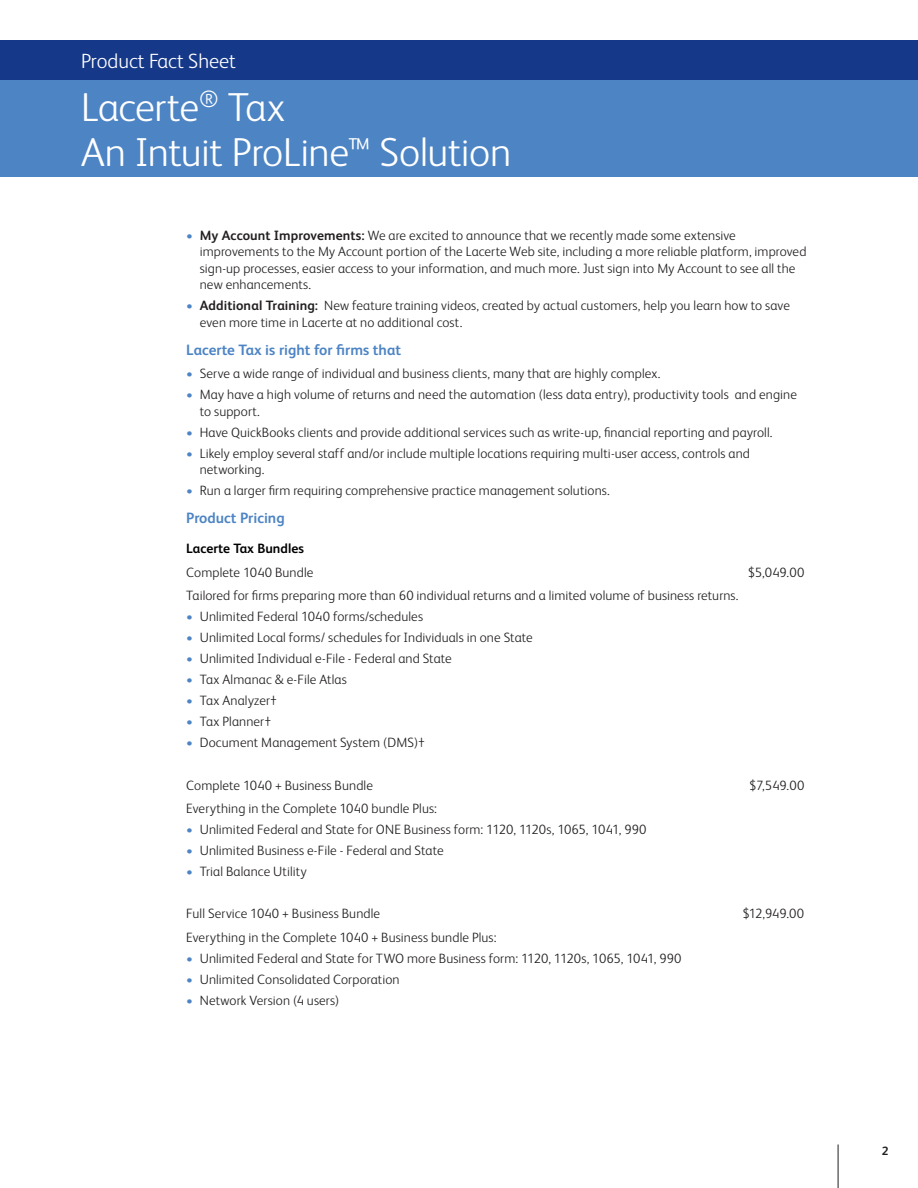
<style>
.page{position:relative;width:918px;height:1188px;background:#fff}
.page>*{position:absolute;margin:0;border:0;box-sizing:border-box;transform-origin:0 0}
.t1{font:300 40.5px/45px "FS Albert";letter-spacing:-.01em;color:#fff}
.t2{font:300 20.7px "FS Albert";color:#fff}
.Subheads_nnn{font:700 15px "FS Albert";color:#4d84c4}
.Bullet_1_nnn{font:300 13.5px/16.5px "FS Albert";letter-spacing:.01em;color:#231f20}
.Pricing{font:300 13.5px "FS Albert";letter-spacing:.01em;color:#231f20}
.Subheads_nnn-2{font:700 13.5px "FS Albert";color:#000}
.t3{font:700 12px "FS Albert";color:#231f20}
.s1{font-weight:700;color:#4d84c4}
.s2{font-weight:700}
.s3{color:#4d84c4}
</style>
<div class="page">
<div style="left:0;top:40px;width:918px;height:40px;background:#153889"></div>
<div style="left:0;top:80px;width:918px;height:96px;background:#4d84c4"></div>
<hr style="left:838px;top:1144px;width:1px;height:44px;background:#231f20">
<p class="t2" style="left:81px;top:48px;width:157px">Product Fact Sheet</p>
<p class="t1" style="left:81px;top:83px;width:432px">Lacerte<sup>®</sup> Tax<br>An Intuit ProLine™ Solution</p>
<p class="Bullet_1_nnn" style="left:200px;top:226px;width:608px;text-indent:-14px"><span class="s1">•</span> <span class="s2">My Account Improvements:</span> We are excited to announce that we recently made some extensive improvements to the My Account portion of the Lacerte Web site, including a more reliable platform, improved sign-up processes, easier access to your information, and much more. Just sign into My Account to see all the new enhancements.</p>
<p class="Bullet_1_nnn" style="left:200px;top:297px;width:592px;text-indent:-14px"><span class="s1">•</span> <span class="s2">Additional Training:</span> New feature training videos, created by actual customers, help you learn how to save even more time in Lacerte at no additional cost.</p>
<p class="Subheads_nnn" style="left:186px;top:339px;width:216px">Lacerte Tax is right for firms that</p>
<p class="Bullet_1_nnn" style="left:186px;top:365px;width:476px"><span class="s3">•</span> Serve a wide range of individual and business clients, many that are highly complex.</p>
<p class="Bullet_1_nnn" style="left:200px;top:386px;width:599px;text-indent:-14px"><span class="s3">•</span> May have a high volume of returns and need the automation (less data entry), productivity tools and engine to support.</p>
<p class="Bullet_1_nnn" style="left:186px;top:423px;width:588px"><span class="s3">•</span> Have QuickBooks clients and provide additional services such as write-up, financial reporting and payroll.</p>
<p class="Bullet_1_nnn" style="left:200px;top:444px;width:552px;text-indent:-14px"><span class="s3">•</span> Likely employ several staff and/or include multiple locations requiring multi-user access, controls and networking.</p>
<p class="Bullet_1_nnn" style="left:186px;top:482px;width:425px"><span class="s3">•</span> Run a larger firm requiring comprehensive practice management solutions.</p>
<p class="Subheads_nnn" style="left:186px;top:508px;width:100px">Product Pricing</p>
<p class="Subheads_nnn-2" style="left:186px;top:539px;width:119px">Lacerte Tax Bundles</p>
<p class="Pricing" style="left:186px;top:563px;width:129px">Complete 1040 Bundle</p>
<p class="Pricing" style="left:748px;top:563px;width:58px">$5,049.00</p>
<p class="Bullet_1_nnn" style="left:186px;top:586px;width:554px">Tailored for firms preparing more than 60 individual returns and a limited volume of business returns.</p>
<p class="Bullet_1_nnn" style="left:186px;top:607px;width:238px"><span class="s3">•</span> Unlimited Federal 1040 forms/schedules</p>
<p class="Bullet_1_nnn" style="left:186px;top:628px;width:348px"><span class="s3">•</span> Unlimited Local forms/ schedules for Individuals in one State</p>
<p class="Bullet_1_nnn" style="left:186px;top:650px;width:267px"><span class="s3">•</span> Unlimited Individual e-File - Federal and State</p>
<p class="Bullet_1_nnn" style="left:186px;top:671px;width:162px"><span class="s3">•</span> Tax Almanac &amp; e-File Atlas</p>
<p class="Bullet_1_nnn" style="left:186px;top:692px;width:92px"><span class="s3">•</span> Tax Analyzer†</p>
<p class="Bullet_1_nnn" style="left:186px;top:713px;width:87px"><span class="s3">•</span> Tax Planner†</p>
<p class="Bullet_1_nnn" style="left:186px;top:734px;width:240px"><span class="s3">•</span> Document Management System (DMS)†</p>
<p class="Pricing" style="left:186px;top:776px;width:188px">Complete 1040 + Business Bundle</p>
<p class="Pricing" style="left:749px;top:776px;width:56px">$7,549.00</p>
<p class="Bullet_1_nnn" style="left:186px;top:799px;width:252px">Everything in the Complete 1040 bundle Plus:</p>
<p class="Bullet_1_nnn" style="left:186px;top:820px;width:462px"><span class="s3">•</span> Unlimited Federal and State for ONE Business form: 1120, 1120s, 1065, 1041, 990</p>
<p class="Bullet_1_nnn" style="left:186px;top:842px;width:259px"><span class="s3">•</span> Unlimited Business e-File - Federal and State</p>
<p class="Bullet_1_nnn" style="left:186px;top:863px;width:122px"><span class="s3">•</span> Trial Balance Utility</p>
<p class="Pricing" style="left:186px;top:905px;width:195px">Full Service 1040 + Business Bundle</p>
<p class="Pricing" style="left:742px;top:905px;width:63px">$12,949.00</p>
<p class="Bullet_1_nnn" style="left:186px;top:928px;width:312px">Everything in the Complete 1040 + Business bundle Plus:</p>
<p class="Bullet_1_nnn" style="left:186px;top:949px;width:497px"><span class="s3">•</span> Unlimited Federal and State for TWO more Business form: 1120, 1120s, 1065, 1041, 990</p>
<p class="Bullet_1_nnn" style="left:186px;top:970px;width:215px"><span class="s3">•</span> Unlimited Consolidated Corporation</p>
<p class="Bullet_1_nnn" style="left:186px;top:991px;width:154px"><span class="s3">•</span> Network Version (4 users)</p>
<p class="t3" style="left:882px;top:1143px;width:8px">2</p>
</div>
